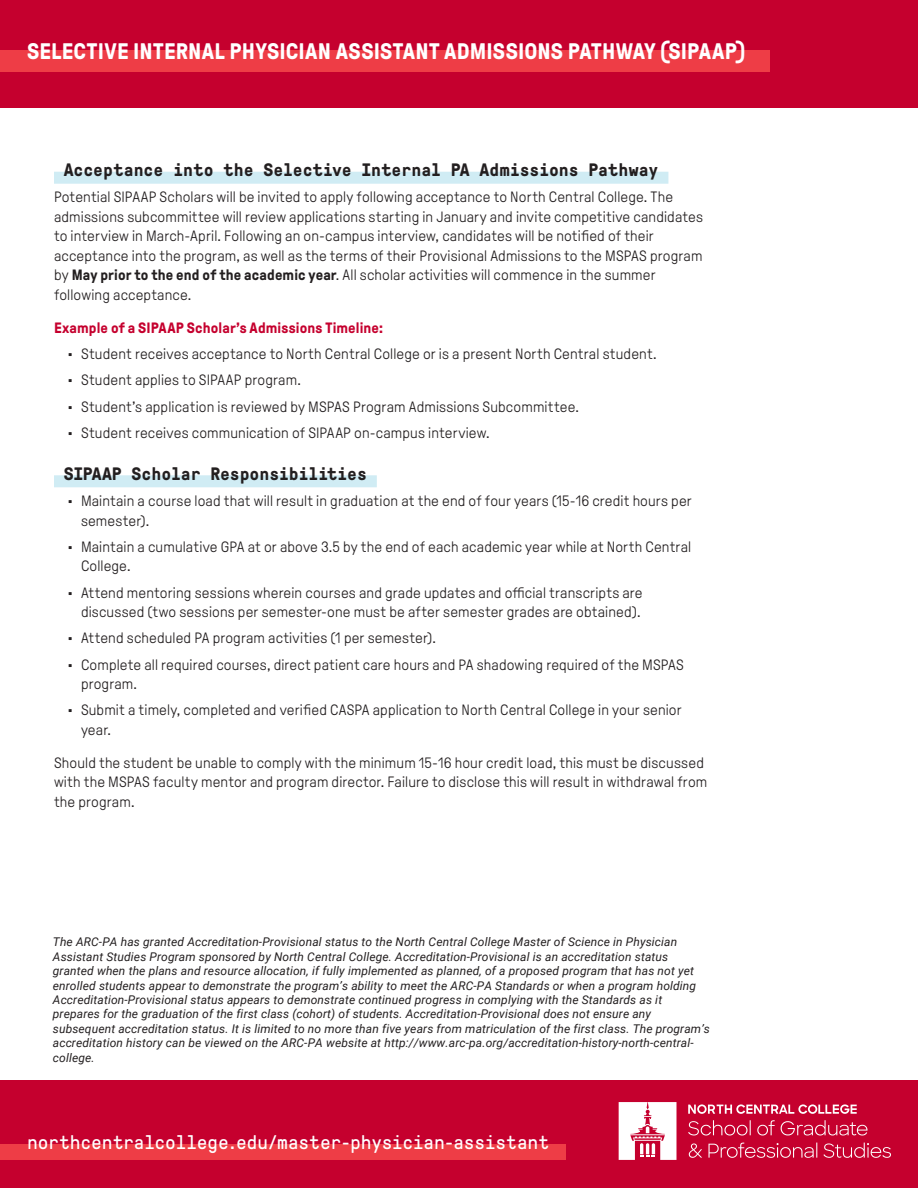
<style>
.page{position:relative;width:918px;height:1188px;background:#fff}
.page>*{position:absolute;margin:0;border:0;box-sizing:border-box;transform-origin:0 0}
.t1{font:700 22.5px "GT Pressura Pro";letter-spacing:.005em;color:#fff}
.t2{font:19.5px "GT Pressura Pro Mono";letter-spacing:-.005em;color:#fff}
.t3{font:700 18px "GT Pressura Pro Mono";color:#231f20}
.body_copy_no_space{font:300 15px/19.5px "GT Pressura Pro";letter-spacing:.01em;color:#231f20}
.body_copy{font:300 15px/19.5px "GT Pressura Pro";letter-spacing:.01em;color:#231f20}
.sub-header{font:700 15px "GT Pressura Pro";letter-spacing:.01em;color:#c5002e}
.t4{font:italic 12px/14.4px "Roboto";letter-spacing:.01em;color:#231f20}
.s1{font-weight:700}
</style>
<div class="page">
<div style="left:0;top:1080px;width:918px;height:108px;background:#c5002e"></div>
<div style="left:0;top:0;width:918px;height:108px;background:#c5002e"></div>
<div style="left:0;top:50px;width:770px;height:21px;background:#ee3d46"></div>
<svg style="left:688px;top:1104px;width:169px;height:10px"></svg>
<svg style="left:619px;top:1102px;width:58px;height:58px;background:#f3cbd4"></svg>
<svg style="left:689px;top:1143px;width:202px;height:15px"></svg>
<svg style="left:688px;top:1120px;width:180px;height:16px"></svg>
<div style="left:0;top:1145px;width:566px;height:15px;background:#ee3d46"></div>
<div style="left:54px;top:172px;width:614px;height:12px;background:#d0ecf4"></div>
<div style="left:54px;top:475px;width:323px;height:12px;background:#d0ecf4"></div>
<h1 class="t1" style="left:27px;top:39px;width:720px">SELECTIVE INTERNAL PHYSICIAN ASSISTANT ADMISSIONS PATHWAY (SIPAAP)</h1>
<p class="t3" style="left:64px;top:160px;width:596px">Acceptance into the Selective Internal PA Admissions Pathway</p>
<p class="body_copy_no_space" style="left:54px;top:188px;width:651px">Potential SIPAAP Scholars will be invited to apply following acceptance to North Central College. The admissions subcommittee will review applications starting in January and invite competitive candidates to interview in March-April. Following an on-campus interview, candidates will be notified of their acceptance into the program, as well as the terms of their Provisional Admissions to the MSPAS program by <span class="s1">May prior to the end of the academic year</span>. All scholar activities will commence in the summer following acceptance.</p>
<p class="sub-header" style="left:54px;top:320px;width:331px">Example of a SIPAAP Scholar’s Admissions Timeline:</p>
<p class="body_copy_no_space" style="left:68px;top:345px;width:591px">• Student receives acceptance to North Central College or is a present North Central student.</p>
<p class="body_copy_no_space" style="left:68px;top:371px;width:235px">• Student applies to SIPAAP program.</p>
<p class="body_copy_no_space" style="left:68px;top:397px;width:513px">• Student’s application is reviewed by MSPAS Program Admissions Subcommittee.</p>
<p class="body_copy_no_space" style="left:68px;top:423px;width:424px">• Student receives communication of SIPAAP on-campus interview.</p>
<p class="t3" style="left:64px;top:464px;width:305px">SIPAAP Scholar Responsibilities</p>
<p class="body_copy_no_space" style="left:81px;top:491px;width:612px;text-indent:-14px">• Maintain a course load that will result in graduation at the end of four years (15-16 credit hours per semester).</p>
<p class="body_copy_no_space" style="left:81px;top:537px;width:612px;text-indent:-14px">• Maintain a cumulative GPA at or above 3.5 by the end of each academic year while at North Central<br>College.</p>
<p class="body_copy_no_space" style="left:68px;top:583px;width:577px;text-align:right">• Attend mentoring sessions wherein courses and grade updates and official transcripts are discussed (two sessions per semester-one must be after semester grades are obtained).</p>
<p class="body_copy_no_space" style="left:68px;top:629px;width:370px">• Attend scheduled PA program activities (1 per semester).</p>
<p class="body_copy_no_space" style="left:81px;top:655px;width:604px;text-indent:-14px">• Complete all required courses, direct patient care hours and PA shadowing required of the MSPAS program.</p>
<p class="body_copy_no_space" style="left:81px;top:701px;width:602px;text-indent:-14px">• Submit a timely, completed and verified CASPA application to North Central College in your senior year.</p>
<p class="body_copy" style="left:54px;top:753px;width:655px">Should the student be unable to comply with the minimum 15-16 hour credit load, this must be discussed with the MSPAS faculty mentor and program director. Failure to disclose this will result in withdrawal from the program.</p>
<p class="t4" style="left:53px;top:934px;width:659px">The ARC-PA has granted Accreditation-Provisional status to the North Central College Master of Science in Physician Assistant Studies Program sponsored by North Central College. Accreditation-Provisional is an accreditation status granted when the plans and resource allocation, if fully implemented as planned, of a proposed program that has not yet enrolled students appear to demonstrate the program’s ability to meet the ARC-PA Standards or when a program holding Accreditation-Provisional status appears to demonstrate continued progress in complying with the Standards as it prepares for the graduation of the first class (cohort) of students. Accreditation-Provisional does not ensure any subsequent accreditation status. It is limited to no more than five years from matriculation of the first class. The program’s accreditation history can be viewed on the ARC-PA website at http://www.arc-pa.org/accreditation-history-north-central&shy;college.</p>
<h2 class="t2" style="left:27px;top:1132px;width:524px">northcentralcollege.edu/master-physician-assistant</h2>
</div>
